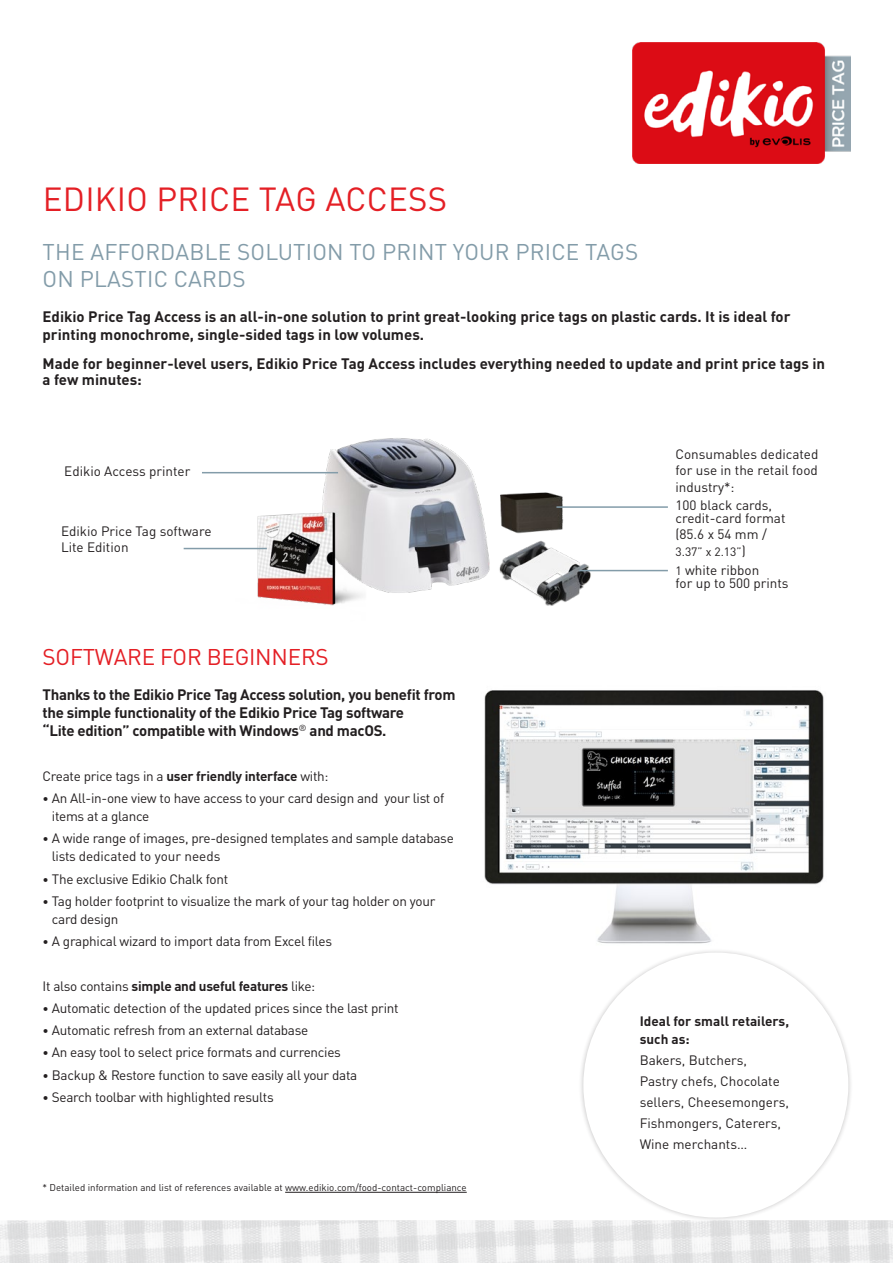
<style>
.page{position:relative;width:893px;height:1263px;background:#fff}
.page>*{position:absolute;margin:0;border:0;box-sizing:border-box;transform-origin:0 0}
.TITRE{font:33px "DINOT";letter-spacing:.01em;color:#e41f25}
.t1{font:22.5px/27px "DINOT";letter-spacing:.01em;color:#839ca9}
.t2{font:22.5px "DINOT";letter-spacing:-.01em;color:#e41f25}
.t3{font:700 15px/18px "DINOT";letter-spacing:-.005em;color:#231f20}
.t4{font:13.5px/18px "DINOT";letter-spacing:-.02em;color:#231f20}
.t5{font:13.5px/21px "DINOT";color:#231f20}
.t6{font:700 13.5px "DINOT";letter-spacing:-.015em;color:#231f20}
.t7{font:12px "DINOT";color:#231f20}
.t8{font:9.75px "DINOT";color:#231f20}
.s1{font-weight:700}
.s2{font-size:12px}
.s3{font-weight:400}
.s4{font-size:13.5px}
</style>
<div class="page">
<img style="left:235px;top:438px;width:386px;height:168px">
<div style="left:579px;top:948px;width:274px;height:274px;background:#231f20;opacity:.22"></div>
<div style="left:583px;top:952px;width:265px;height:265px;background:#fff;border-radius:50%"></div>
<img style="left:484px;top:690px;width:340px;height:254px">
<hr style="left:285px;top:1192px;width:182px;height:1px;background:#231f20">
<img style="left:632px;top:43px;width:218px;height:121px">
<img style="left:0;top:1220px;width:893px;height:43px">
<hr style="left:202px;top:472px;width:136px;height:1px;background:#839ca9">
<hr style="left:184px;top:548px;width:83px;height:1px;background:#839ca9">
<hr style="left:556px;top:506px;width:112px;height:2px;background:#839ca9">
<hr style="left:579px;top:570px;width:89px;height:1px;background:#839ca9">
<p class="TITRE" style="left:43px;top:179px;width:406px">EDIKIO PRICE TAG ACCESS</p>
<p class="t1" style="left:43px;top:237px;width:597px">THE AFFORDABLE SOLUTION TO PRINT YOUR PRICE TAGS<br>ON PLASTIC CARDS</p>
<p class="t3" style="left:43px;top:307px;width:750px">Edikio Price Tag Access is an all-in-one solution to print great-looking price tags on plastic cards. It is ideal for printing monochrome, single-sided tags in low volumes.</p>
<p class="t3" style="left:43px;top:355px;width:784px;line-height:16.5px">Made for beginner-level users, Edikio Price Tag Access includes everything needed to update and print price tags in a few minutes:</p>
<p class="t5" style="left:64px;top:461px;width:128px">Edikio Access printer</p>
<p class="t5" style="left:61px;top:523px;width:152px;line-height:16.2px">Edikio Price Tag software<br>Lite Edition</p>
<p class="t2" style="left:43px;top:643px;width:288px">SOFTWARE FOR BEGINNERS</p>
<p class="t3" style="left:43px;top:685px;width:415px">Thanks to the Edikio Price Tag Access solution, you benefit from the simple functionality of the Edikio Price Tag software<br>“Lite edition” compatible with Windows<sup>®</sup> and macOS.</p>
<p class="t4" style="left:43px;top:767px;width:288px">Create price tags in a <span class="s1">user friendly interface</span> with:</p>
<p class="t4" style="left:52px;top:789px;width:394px;text-indent:-9px"><span class="s2">•</span> An All-in-one view to have access to your card design and your list of items at a glance</p>
<p class="t4" style="left:52px;top:829px;width:403px;text-indent:-9px"><span class="s2">•</span> A wide range of images, pre-designed templates and sample database lists dedicated to your needs</p>
<p class="t4" style="left:43px;top:869px;width:187px"><span class="s2">•</span> The exclusive Edikio Chalk font</p>
<p class="t4" style="left:52px;top:892px;width:385px;text-indent:-9px"><span class="s2">•</span> Tag holder footprint to visualize the mark of your tag holder on your card design</p>
<p class="t4" style="left:43px;top:932px;width:291px"><span class="s2">•</span> A graphical wizard to import data from Excel files</p>
<p class="t6" style="left:43px;top:977px;width:274px"><span class="s3">It also contains</span> simple and useful features <span class="s3">like:</span></p>
<p class="t4" style="left:43px;top:999px;width:358px"><span class="s2">•</span> Automatic detection of the updated prices since the last print</p>
<p class="t4" style="left:43px;top:1021px;width:267px"><span class="s2">•</span> Automatic refresh from an external database</p>
<p class="t4" style="left:43px;top:1043px;width:300px"><span class="s2">•</span> An easy tool to select price formats and currencies</p>
<p class="t4" style="left:43px;top:1065px;width:316px"><span class="s2">•</span> Backup &amp; Restore function to save easily all your data</p>
<p class="t4" style="left:43px;top:1088px;width:233px"><span class="s2">•</span> Search toolbar with highlighted results</p>
<p class="t8" style="left:43px;top:1181px;width:426px">* Detailed information and list of references available at www.edikio.com/food-contact-compliance</p>
<p class="t4" style="left:675px;top:446px;width:144px;line-height:16.5px;text-align:justify">Consumables dedicated for use in the retail food industry*:</p>
<p class="t5" style="left:675px;top:498px;width:112px;line-height:13.5px">100 black cards, credit-card format</p>
<p class="t4" style="left:675px;top:525px;width:93px">(85.6 x 54 mm /</p>
<p class="t7" style="left:675px;top:544px;width:72px">3.37” x 2.13”<span class="s4">)</span></p>
<p class="t5" style="left:675px;top:563px;width:115px;line-height:13.5px"><span class="s2">1</span> white ribbon<br>for up to 500 prints</p>
<p class="t6" style="left:640px;top:1012px;width:151px">Ideal for small retailers,</p>
<p class="t6" style="left:640px;top:1030px;width:51px">such as:</p>
<p class="t5" style="left:640px;top:1049px;width:151px">Bakers, Butchers,<br>Pastry chefs, Chocolate sellers, Cheesemongers,<br>Fishmongers, Caterers,<br>Wine merchants…</p>
</div>
